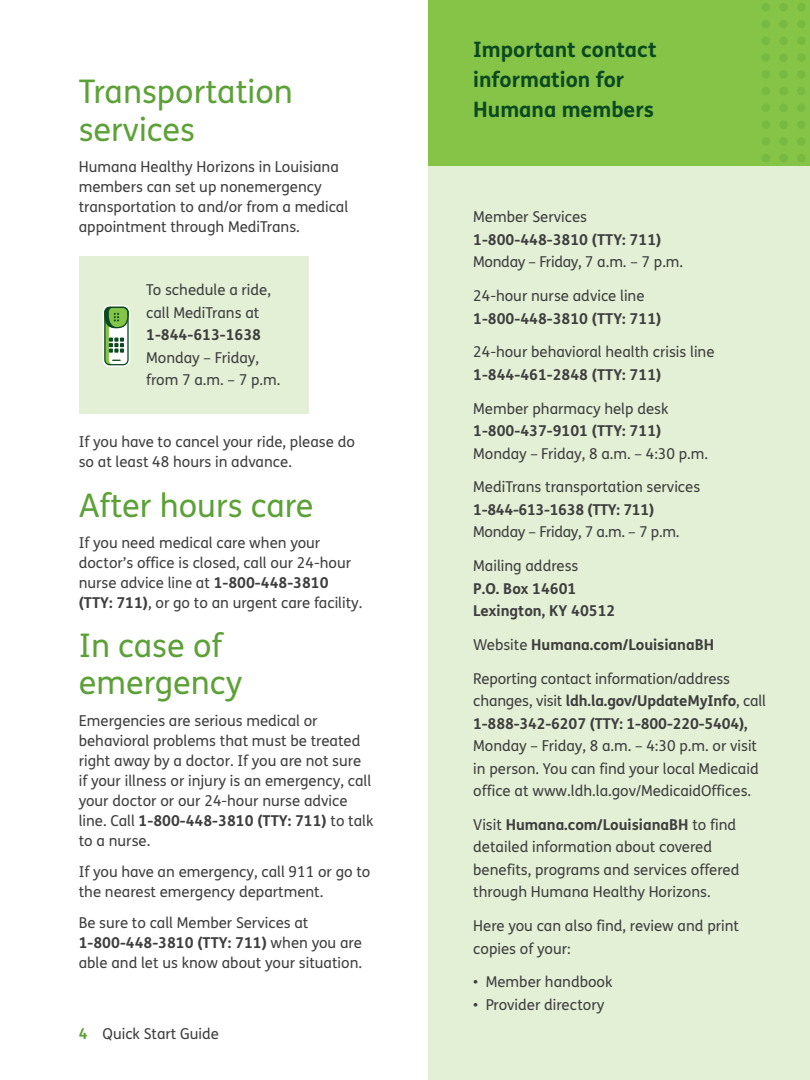
<style>
.page{position:relative;width:810px;height:1080px;background:#fff}
.page>*{position:absolute;margin:0;border:0;box-sizing:border-box;transform-origin:0 0}
.Green_Header{font:32.5px/37.5px "FS Humana";color:#5ca138}
.Header_SideBar{font:700 21.25px/30px "FS Humana";color:#0b4920}
.Body_Copy{font:15px/20px "FS Humana";color:#3e3e3f}
.SideBar{font:15px/22.5px "FS Humana";color:#3e3e3f}
.SideBar-2{font:700 15px/22.5px "FS Humana";color:#3e3e3f}
.s1{font-weight:700}
.s2{font-weight:700;color:#5ca138}
.s3{font-weight:400}
</style>
<div class="page">
<div style="left:428px;top:0;width:382px;height:166px;background:#85c447"></div>
<svg style="left:762px;top:3px;width:43px;height:159px"></svg>
<div style="left:428px;top:166px;width:382px;height:914px;background:#e3f0d5"></div>
<div style="left:79px;top:256px;width:230px;height:157px;background:#e3f0d5"></div>
<svg style="left:103px;top:305px;width:27px;height:62px"></svg>
<svg style="left:104px;top:307px;width:25px;height:58px"></svg>
<p class="Green_Header" style="left:79px;top:72px;width:216px">Transportation services</p>
<p class="Body_Copy" style="left:79px;top:156px;width:271px">Humana Healthy Horizons in Louisiana members can set up nonemergency transportation to and/or from a medical appointment through MediTrans.</p>
<p class="Body_Copy" style="left:146px;top:278px;width:136px;line-height:22.5px">To schedule a ride, call MediTrans at<br><span class="s1">1-844-613-1638<br></span>Monday – Friday, from 7 a.m. – 7 p.m.</p>
<p class="Body_Copy" style="left:79px;top:431px;width:278px">If you have to cancel your ride, please do so at least 48 hours in advance.</p>
<p class="Green_Header" style="left:79px;top:486px;width:236px">After hours care</p>
<p class="Body_Copy" style="left:79px;top:533px;width:285px">If you need medical care when your doctor’s office is closed, call our 24-hour nurse advice line at <span class="s1">1-800-448-3810 (TTY: 711)</span>, or go to an urgent care facility.</p>
<p class="Green_Header" style="left:79px;top:626px;width:165px">In case of emergency</p>
<p class="Body_Copy" style="left:79px;top:710px;width:296px">Emergencies are serious medical or behavioral problems that must be treated right away by a doctor. If you are not sure if your illness or injury is an emergency, call your doctor or our 24-hour nurse advice line. Call <span class="s1">1-800-448-3810 (TTY: 711)</span> to talk to a nurse.</p>
<p class="Body_Copy" style="left:79px;top:861px;width:293px">If you have an emergency, call 911 or go to the nearest emergency department.</p>
<p class="Body_Copy" style="left:79px;top:913px;width:285px">Be sure to call Member Services at<br><span class="s1">1-800-448-3810 (TTY: 711)</span> when you are able and let us know about your situation.</p>
<p class="SideBar" style="left:79px;top:1022px;width:142px"><span class="s2">4</span> Quick Start Guide</p>
<p class="Header_SideBar" style="left:473px;top:33px;width:185px">Important contact information for<br>Humana members</p>
<p class="SideBar" style="left:473px;top:205px;width:212px">Member Services<br><span class="s1">1-800-448-3810 (TTY: 711)<br></span>Monday – Friday, 7 a.m. – 7 p.m.</p>
<p class="SideBar-2" style="left:473px;top:284px;width:190px"><span class="s3">24-hour nurse advice line<br></span>1-800-448-3810 (TTY: 711)</p>
<p class="SideBar" style="left:473px;top:340px;width:243px">24-hour behavioral health crisis line<br><span class="s1">1-844-461-2848 (TTY: 711)</span></p>
<p class="SideBar" style="left:473px;top:397px;width:236px">Member pharmacy help desk<br><span class="s1">1-800-437-9101 (TTY: 711)<br></span>Monday – Friday, 8 a.m. – 4:30 p.m.</p>
<p class="SideBar" style="left:473px;top:475px;width:229px">MediTrans transportation services<br><span class="s1">1-844-613-1638 (TTY: 711)<br></span>Monday – Friday, 7 a.m. – 7 p.m.</p>
<p class="SideBar-2" style="left:473px;top:554px;width:144px"><span class="s3">Mailing address<br></span>P.O. Box 14601<br>Lexington, KY 40512</p>
<p class="SideBar-2" style="left:473px;top:632px;width:242px"><span class="s3">Website</span> Humana.com/LouisianaBH</p>
<p class="SideBar" style="left:473px;top:667px;width:294px">Reporting contact information/address changes, visit <span class="s1">ldh.la.gov/UpdateMyInfo</span>, call <span class="s1">1-888-342-6207 (TTY: 1-800-220-5404), </span>Monday – Friday, 8 a.m. – 4:30 p.m. or visit in person. You can find your local Medicaid office at www.ldh.la.gov/MedicaidOffices.</p>
<p class="SideBar" style="left:473px;top:813px;width:268px">Visit <span class="s1">Humana.com/LouisianaBH</span> to find detailed information about covered benefits, programs and services offered through Humana Healthy Horizons.</p>
<p class="SideBar" style="left:473px;top:914px;width:267px">Here you can also find, review and print copies of your:</p>
<p class="SideBar" style="left:473px;top:970px;width:141px">• Member handbook</p>
<p class="SideBar" style="left:473px;top:993px;width:133px">• Provider directory</p>
</div>
